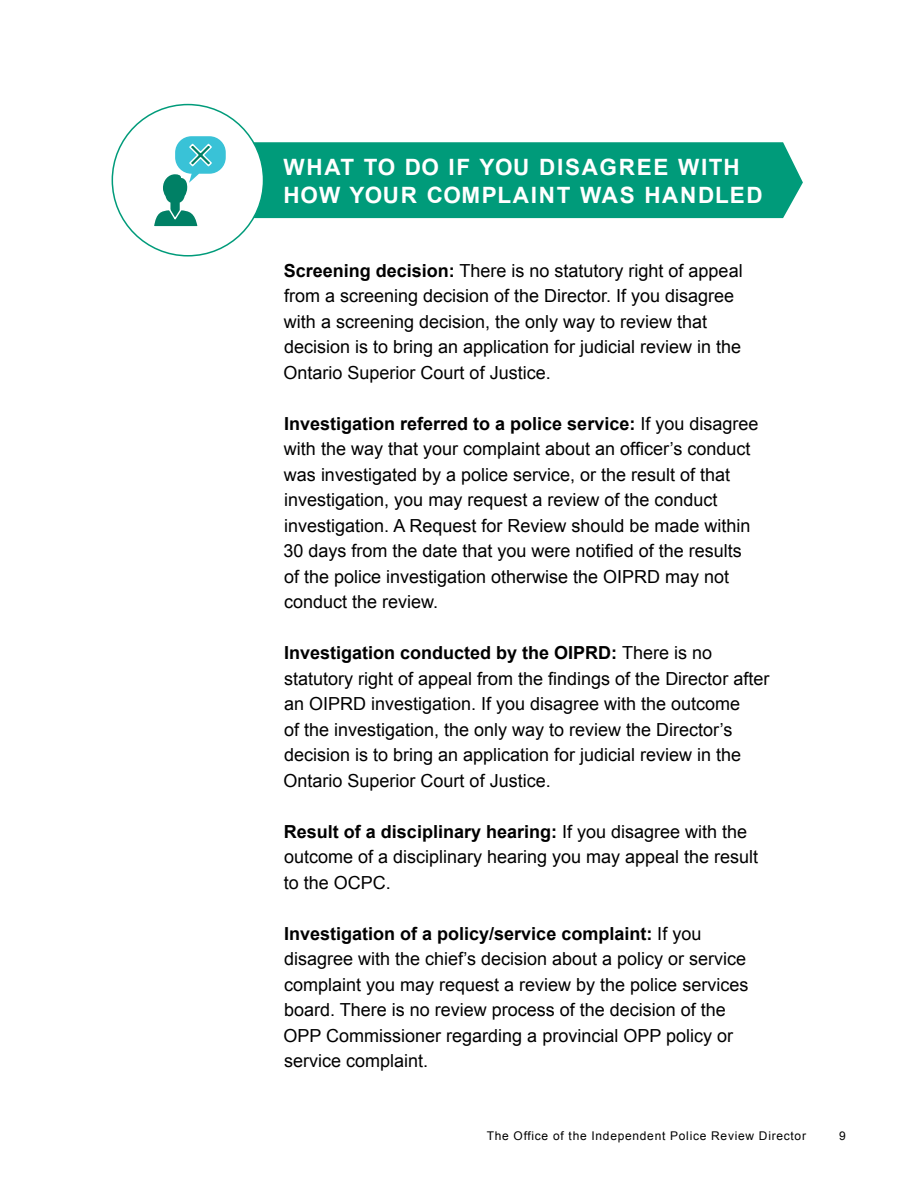
<style>
.page{position:relative;width:918px;height:1188px;background:#fff}
.page>*{position:absolute;margin:0;border:0;box-sizing:border-box;transform-origin:0 0}
.t1{font:700 22.5px/28.5px "Arial";letter-spacing:.075em;color:#fff}
.t2{font:18px/25.5px "Arial";color:#000}
.t3{font:12px "Arial";letter-spacing:.06em;color:#000}
.s1{font-weight:700}
</style>
<div class="page">
<div style="left:254px;top:142px;width:549px;height:76px;background:#009b7a"></div>
<div style="left:112px;top:105px;width:152px;height:151px;background:#fff;border-radius:50%"></div>
<svg style="left:152px;top:136px;width:74px;height:121px"></svg>
<p class="t1" style="left:283px;top:153px;width:481px">WHAT TO DO IF YOU DISAGREE WITH<br>HOW YOUR COMPLAINT WAS HANDLED</p>
<p class="t2" style="left:284px;top:258px;width:461px"><span class="s1">Screening decision:</span> There is no statutory right of appeal from a screening decision of the Director. If you disagree with a screening decision, the only way to review that decision is to bring an application for judicial review in the Ontario Superior Court of Justice.</p>
<p class="t2" style="left:284px;top:411px;width:476px"><span class="s1">Investigation referred to a police service:</span> If you disagree with the way that your complaint about an officer’s conduct was investigated by a police service, or the result of that investigation, you may request a review of the conduct investigation. A Request for Review should be made within 30 days from the date that you were notified of the results of the police investigation otherwise the OIPRD may not conduct the review.</p>
<p class="t2" style="left:284px;top:640px;width:487px"><span class="s1">Investigation conducted by the OIPRD:</span> There is no statutory right of appeal from the findings of the Director after an OIPRD investigation. If you disagree with the outcome<br>of the investigation, the only way to review the Director’s decision is to bring an application for judicial review in the Ontario Superior Court of Justice.</p>
<p class="t2" style="left:284px;top:819px;width:476px"><span class="s1">Result of a disciplinary hearing:</span> If you disagree with the outcome of a disciplinary hearing you may appeal the result to the OCPC.</p>
<p class="t2" style="left:284px;top:921px;width:466px"><span class="s1">Investigation of a policy/service complaint:</span> If you disagree with the chief’s decision about a policy or service complaint you may request a review by the police services board. There is no review process of the decision of the OPP Commissioner regarding a provincial OPP policy or service complaint.</p>
<p class="t3" style="left:487px;top:1128px;width:321px">The Office of the Independent Police Review Director</p>
<p class="t3" style="left:839px;top:1128px;width:8px">9</p>
</div>
